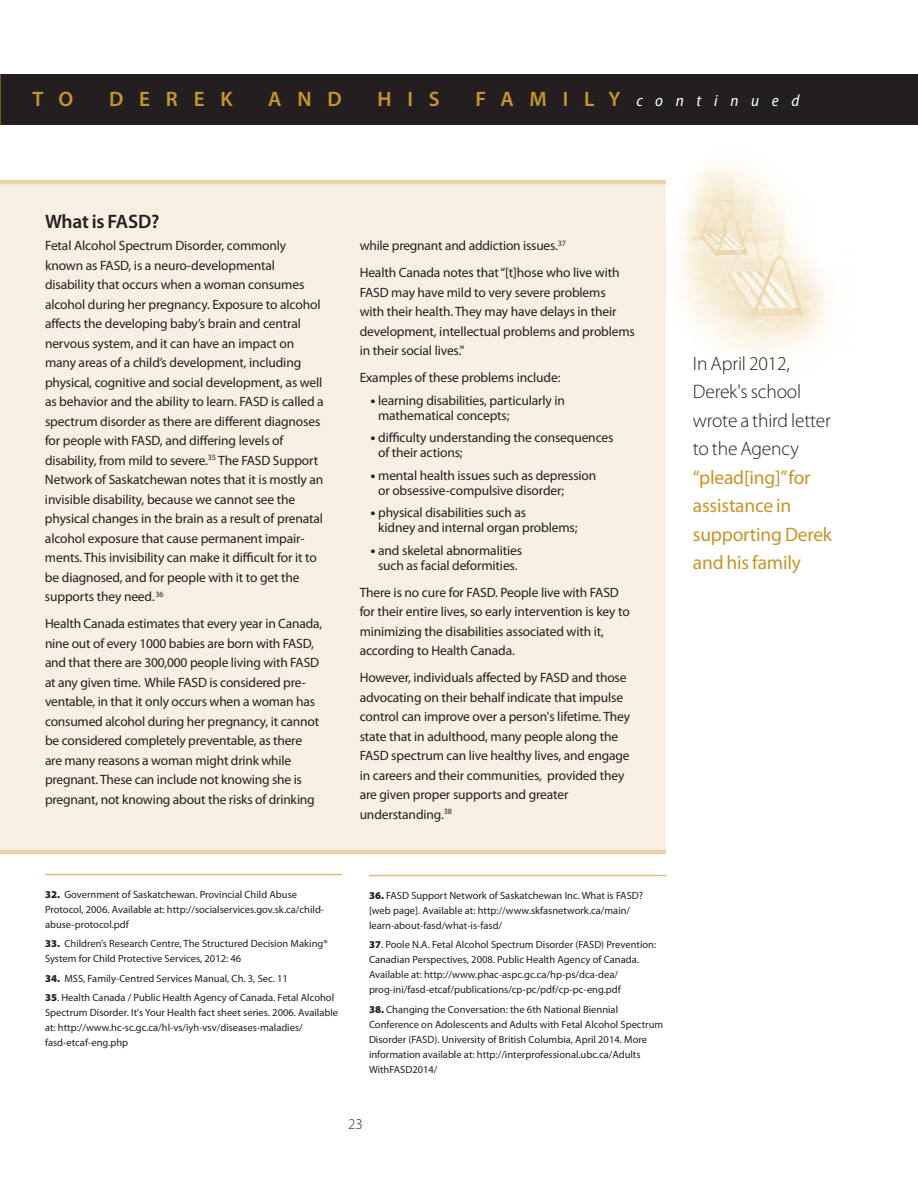
<style>
.page{position:relative;width:918px;height:1188px;background:#fff}
.page>*{position:absolute;margin:0;border:0;box-sizing:border-box;transform-origin:0 0}
.t1{font:600 21px "Myriad Pro";letter-spacing:.755em;color:#c79529}
.t2{font:19.5px/28.5px "Myriad Pro";letter-spacing:-.01em;color:#c79529}
.t3{font:300 19.5px/28.5px "Myriad Pro";letter-spacing:-.01em;color:#231f20}
.t4{font:600 19.5px "Myriad Pro";letter-spacing:-.01em;color:#231f20}
.t5{font:italic semi-condensed 16.5px "Myriad Pro";letter-spacing:.77em;color:#fff}
.t6{font:300 15px "Myriad Pro";color:#231f20}
.t7{font:13.5px/19.5px "Myriad Pro";letter-spacing:-.01em;color:#231f20}
.t8{font:10.5px/15px "Myriad Pro";color:#231f20}
.s1{font-weight:600;font-style:normal;font-stretch:normal;font-size:21px;color:#c79529}
.s2{font-size:18px}
.s3{font-weight:900}
</style>
<div class="page">
<img style="left:679px;top:165px;width:151px;height:190px">
<div style="left:0;top:180px;width:666px;height:672px;background:#f6efe2"></div>
<div style="left:0;top:74px;width:918px;height:51px;background:#231f20"></div>
<hr style="left:369px;top:875px;width:297px;height:1px;background:#ddbd81">
<hr style="left:45px;top:874px;width:297px;height:1px;background:#ddbd81">
<hr style="left:0;top:180px;width:666px;height:4px;background:#e8d3ac">
<hr style="left:0;top:850px;width:666px;height:4px;background:#e8d3ac">
<h1 class="t1" style="left:32px;top:91px;width:43px">T O</h1>
<h1 class="t1" style="left:109px;top:91px;width:125px">DEREK</h1>
<h1 class="t1" style="left:268px;top:91px;width:75px">AND</h1>
<h1 class="t1" style="left:378px;top:91px;width:64px">HIS</h1>
<p class="t5" style="left:475px;top:90px;width:325px"><span class="s1">FAMILY</span> continued</p>
<h2 class="t4" style="left:45px;top:214px;width:116px">What is FASD?</h2>
<p class="t7" style="left:45px;top:237px;width:280px">Fetal Alcohol Spectrum Disorder, commonly known as FASD, is a neuro-developmental disability that occurs when a woman consumes alcohol during her pregnancy. Exposure to alcohol affects the developing baby’s brain and central nervous system, and it can have an impact on many areas of a child’s development, including physical, cognitive and social development, as well as behavior and the ability to learn. FASD is called a spectrum disorder as there are different diagnoses for people with FASD, and differing levels of disability, from mild to severe.<sup>35</sup> The FASD Support Network of Saskatchewan notes that it is mostly an invisible disability, because we cannot see the physical changes in the brain as a result of prenatal alcohol exposure that cause permanent impair&shy;ments. This invisibility can make it difficult for it to be diagnosed, and for people with it to get the supports they need.<sup>36</sup></p>
<p class="t7" style="left:45px;top:615px;width:279px">Health Canada estimates that every year in Canada, nine out of every 1000 babies are born with FASD, and that there are 300,000 people living with FASD at any given time. While FASD is considered pre&shy;ventable, in that it only occurs when a woman has consumed alcohol during her pregnancy, it cannot be considered completely preventable, as there are many reasons a woman might drink while pregnant. These can include not knowing she is pregnant, not knowing about the risks of drinking</p>
<p class="t7" style="left:360px;top:233px;width:261px;line-height:27px">while pregnant and addiction issues.<sup>37<br></sup>Health Canada notes that “[t]hose who live with</p>
<p class="t7" style="left:360px;top:284px;width:277px">FASD may have mild to very severe problems<br>with their health. They may have delays in their development, intellectual problems and problems in their social lives."</p>
<p class="t7" style="left:360px;top:369px;width:202px">Examples of these problems include:</p>
<p class="t7" style="left:378px;top:394px;width:188px;line-height:15px;text-indent:-8px"><span class="s2">•</span> learning disabilities, particularly in mathematical concepts;</p>
<p class="t7" style="left:378px;top:432px;width:237px;line-height:15px;text-indent:-8px"><span class="s2">•</span> difficulty understanding the consequences of their actions;</p>
<p class="t7" style="left:378px;top:469px;width:220px;line-height:15px;text-indent:-8px"><span class="s2">•</span> mental health issues such as depression or obsessive-compulsive disorder;</p>
<p class="t7" style="left:378px;top:507px;width:201px;line-height:15px;text-indent:-8px"><span class="s2">•</span> physical disabilities such as<br>kidney and internal organ problems;</p>
<p class="t7" style="left:371px;top:544px;width:153px;line-height:15px;text-align:center"><span class="s2">•</span> and skeletal abnormalities such as facial deformities.</p>
<p class="t7" style="left:360px;top:584px;width:272px">There is no cure for FASD. People live with FASD for their entire lives, so early intervention is key to minimizing the disabilities associated with it, according to Health Canada.</p>
<p class="t7" style="left:360px;top:669px;width:272px">However, individuals affected by FASD and those advocating on their behalf indicate that impulse control can improve over a person's lifetime. They state that in adulthood, many people along the FASD spectrum can live healthy lives, and engage in careers and their communities, provided they are given proper supports and greater understanding.<sup>38</sup></p>
<p class="t8" style="left:45px;top:888px;width:281px"><span class="s3">32.</span> Government of Saskatchewan. Provincial Child Abuse<br>Protocol, 2006. Available at: http://socialservices.gov.sk.ca/child&shy;abuse-protocol.pdf</p>
<p class="t8" style="left:45px;top:937px;width:284px"><span class="s3">33.</span> Children’s Research Centre, The Structured Decision Making®<br>System for Child Protective Services, 2012: 46</p>
<p class="t8" style="left:45px;top:972px;width:244px"><span class="s3">34.</span> MSS, Family-Centred Services Manual, Ch. 3, Sec. 11</p>
<p class="t8" style="left:45px;top:991px;width:295px"><span class="s3">35</span>. Health Canada / Public Health Agency of Canada. Fetal Alcohol Spectrum Disorder. It's Your Health fact sheet series. 2006. Available at: http://www.hc-sc.gc.ca/hl-vs/iyh-vsv/diseases-maladies/ fasd-etcaf-eng.php</p>
<p class="t8" style="left:369px;top:889px;width:276px"><span class="s3">36.</span> FASD Support Network of Saskatchewan Inc. What is FASD? [web page]. Available at: http://www.skfasnetwork.ca/main/ learn-about-fasd/what-is-fasd/</p>
<p class="t8" style="left:369px;top:938px;width:289px"><span class="s3">37</span>. Poole N.A. Fetal Alcohol Spectrum Disorder (FASD) Prevention:<br>Canadian Perspectives, 2008. Public Health Agency of Canada.<br>Available at: http://www.phac-aspc.gc.ca/hp-ps/dca-dea/ prog-ini/fasd-etcaf/publications/cp-pc/pdf/cp-pc-eng.pdf</p>
<p class="t8" style="left:369px;top:1003px;width:296px"><span class="s3">38.</span> Changing the Conversation: the 6th National Biennial Conference on Adolescents and Adults with Fetal Alcohol Spectrum Disorder (FASD). University of British Columbia, April 2014. More information available at: http://interprofessional.ubc.ca/Adults WithFASD2014/</p>
<p class="t6" style="left:348px;top:1118px;width:16px">23</p>
<h2 class="t3" style="left:693px;top:350px;width:140px">In April 2012,<br>Derek's school wrote a third letter to the Agency</h2>
<h2 class="t2" style="left:693px;top:464px;width:141px">“plead[ing]” for assistance in supporting Derek and his family</h2>
</div>
